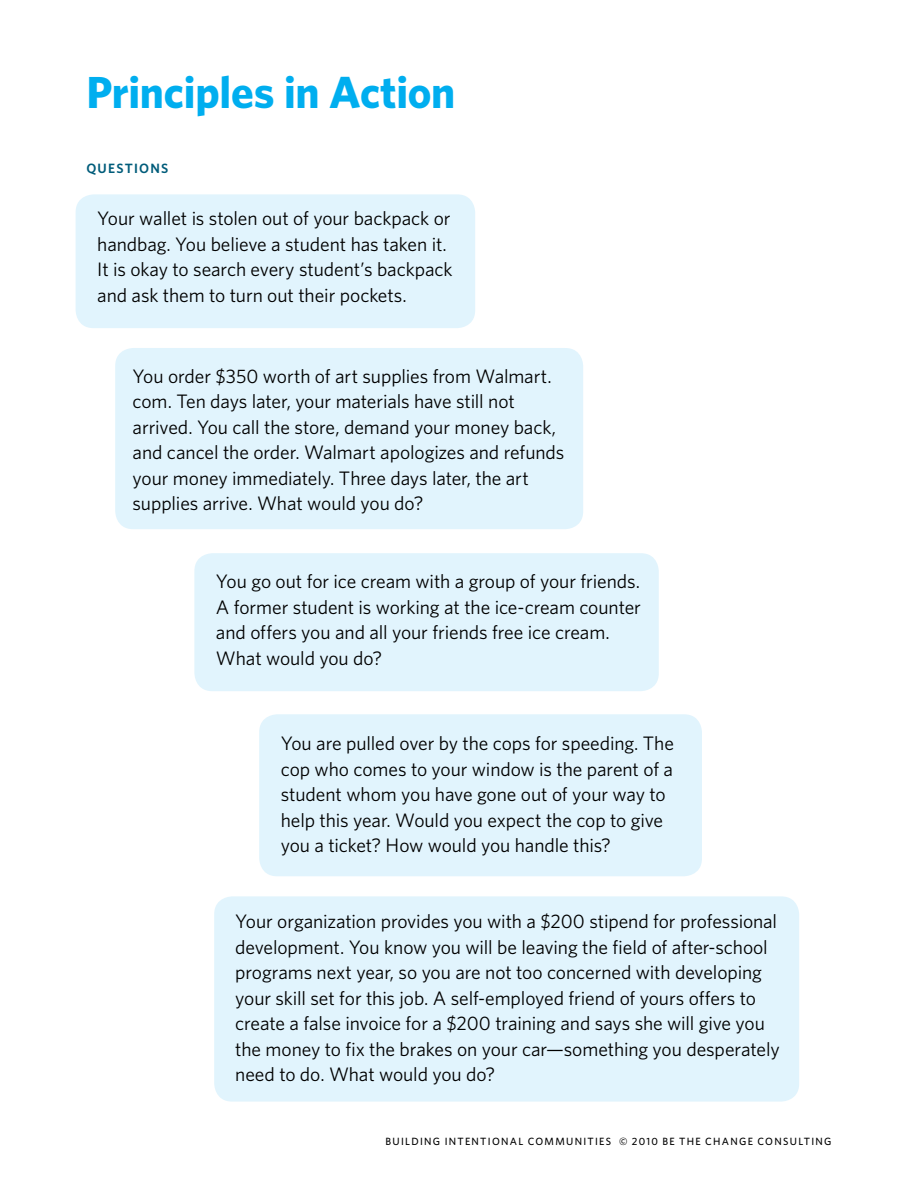
<style>
.page{position:relative;width:918px;height:1188px;background:#fff}
.page>*{position:absolute;margin:0;border:0;box-sizing:border-box;transform-origin:0 0}
.t1{font:700 45px "Whitney";letter-spacing:-.005em;color:#00aeef}
.t2{font:19.5px/25.5px "Whitney";letter-spacing:-.005em;color:#000}
.t3{font:600 13.5px "Whitney";letter-spacing:.09em;color:#005c7a}
.t4{font:500 10.5px "Whitney";letter-spacing:.125em;color:#000}
</style>
<div class="page">
<div style="left:76px;top:194px;width:399px;height:134px;background:#e1f4fd;border-radius:18px"></div>
<div style="left:115px;top:348px;width:468px;height:181px;background:#e1f4fd;border-radius:18px"></div>
<div style="left:194px;top:553px;width:465px;height:138px;background:#e1f4fd;border-radius:18px"></div>
<div style="left:259px;top:714px;width:443px;height:162px;background:#e1f4fd;border-radius:18px"></div>
<div style="left:214px;top:896px;width:585px;height:206px;background:#e1f4fd;border-radius:18px"></div>
<h1 class="t1" style="left:86px;top:65px;width:371px">Principles in Action</h1>
<p class="t3" style="left:86px;top:160px;width:83px">QUESTIONS</p>
<p class="t2" style="left:97px;top:205px;width:357px">Your wallet is stolen out of your backpack or handbag. You believe a student has taken it.<br>It is okay to search every student’s backpack and ask them to turn out their pockets.</p>
<p class="t2" style="left:133px;top:363px;width:433px">You order $350 worth of art supplies from Walmart. com. Ten days later, your materials have still not arrived. You call the store, demand your money back, and cancel the order. Walmart apologizes and refunds your money immediately. Three days later, the art supplies arrive. What would you do?</p>
<p class="t2" style="left:216px;top:568px;width:426px">You go out for ice cream with a group of your friends.<br>A former student is working at the ice-cream counter and offers you and all your friends free ice cream.<br>What would you do?</p>
<p class="t2" style="left:281px;top:730px;width:395px">You are pulled over by the cops for speeding. The cop who comes to your window is the parent of a student whom you have gone out of your way to help this year. Would you expect the cop to give you a ticket? How would you handle this?</p>
<p class="t2" style="left:235px;top:908px;width:546px">Your organization provides you with a $200 stipend for professional development. You know you will be leaving the field of after-school programs next year, so you are not too concerned with developing your skill set for this job. A self-employed friend of yours offers to create a false invoice for a $200 training and says she will give you the money to fix the brakes on your car—something you desperately need to do. What would you do?</p>
<p class="t4" style="left:385px;top:1135px;width:448px">BUILDING I NTENTIONAL COMMUNITIES © 2010 BE THE CHANGE CONSULTING</p>
</div>
